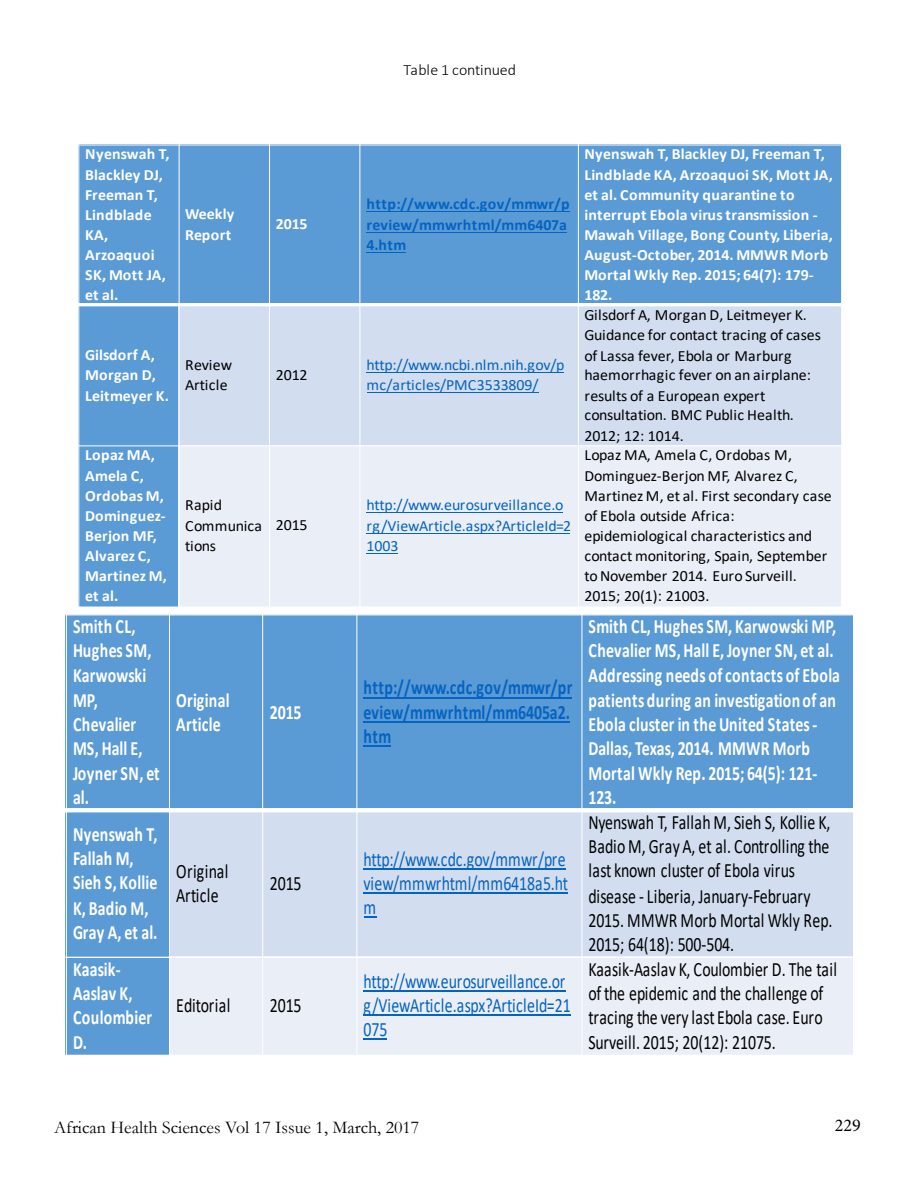
<style>
.page{position:relative;width:918px;height:1188px;background:#fff}
.page>*{position:absolute;margin:0;border:0;box-sizing:border-box;transform-origin:0 0}
.t1{font:700 20.4px/24.5px "Calibri";letter-spacing:.005em;color:#fff;scale:.78 1}
.t2{font:20.4px/24.5px "Calibri";color:#000;scale:.78 1}
.t3{font:20.4px/24.2px "Calibri";letter-spacing:-.005em;color:#0563c1;text-align:justify;scale:.78 1}
.t4{font:700 20.4px/24.2px "Calibri";letter-spacing:.005em;color:#0563c1;text-align:justify;scale:.78 1}
.t5{font:20.4px/24.2px "Calibri";letter-spacing:.02em;color:#000;scale:.78 1}
.t6{font:18px "Garamond";color:#000}
.t7{font:18px "Minion Pro";color:#000}
.t8{font:15.6px/20.1px "Calibri";color:#000}
.t9{font:700 15.6px/20.1px "Calibri";letter-spacing:.005em;color:#fff}
.t10{font:15.6px/20.5px "Calibri";letter-spacing:-.005em;color:#0563c1}
.t11{font:700 15.6px/20.5px "Calibri";letter-spacing:.005em;color:#0563c1}
.t12{font:300 15.6px "Calibri";letter-spacing:-.02em;color:#000}
</style>
<div class="page">
<div style="left:78px;top:145px;width:101px;height:160px;background:#5b9bd5"></div>
<div style="left:179px;top:145px;width:90px;height:160px;background:#5b9bd5"></div>
<div style="left:269px;top:145px;width:90px;height:160px;background:#5b9bd5"></div>
<div style="left:359px;top:145px;width:219px;height:160px;background:#5b9bd5"></div>
<div style="left:578px;top:145px;width:263px;height:160px;background:#5b9bd5"></div>
<div style="left:78px;top:305px;width:101px;height:140px;background:#5b9bd5"></div>
<div style="left:179px;top:305px;width:90px;height:140px;background:#d2deef"></div>
<div style="left:269px;top:305px;width:90px;height:140px;background:#d2deef"></div>
<div style="left:359px;top:305px;width:219px;height:140px;background:#d2deef"></div>
<div style="left:578px;top:305px;width:263px;height:140px;background:#d2deef"></div>
<div style="left:78px;top:445px;width:101px;height:162px;background:#5b9bd5"></div>
<div style="left:179px;top:445px;width:90px;height:162px;background:#eaeff7"></div>
<div style="left:269px;top:445px;width:90px;height:162px;background:#eaeff7"></div>
<div style="left:359px;top:445px;width:219px;height:162px;background:#eaeff7"></div>
<div style="left:578px;top:445px;width:263px;height:162px;background:#eaeff7"></div>
<hr style="left:179px;top:144px;width:1px;height:463px;background:#fff">
<hr style="left:269px;top:144px;width:1px;height:463px;background:#fff">
<hr style="left:359px;top:144px;width:1px;height:463px;background:#fff">
<hr style="left:578px;top:144px;width:1px;height:463px;background:#fff">
<hr style="left:77px;top:303px;width:764px;height:3px;background:#fff">
<hr style="left:78px;top:445px;width:764px;height:1px;background:#fff">
<hr style="left:78px;top:144px;width:1px;height:463px;background:#fff">
<hr style="left:78px;top:145px;width:764px;height:1px;background:#fff">
<hr style="left:367px;top:211px;width:203px;height:1px;background:#0563c1">
<hr style="left:367px;top:232px;width:200px;height:1px;background:#0563c1">
<hr style="left:367px;top:252px;width:39px;height:1px;background:#0563c1">
<hr style="left:367px;top:372px;width:197px;height:1px;background:#0563c1">
<hr style="left:367px;top:392px;width:171px;height:1px;background:#0563c1">
<hr style="left:367px;top:512px;width:196px;height:1px;background:#0563c1">
<hr style="left:367px;top:533px;width:203px;height:1px;background:#0563c1">
<hr style="left:367px;top:553px;width:31px;height:1px;background:#0563c1">
<div style="left:66px;top:614px;width:103px;height:196px;background:#5b9bd5"></div>
<div style="left:169px;top:614px;width:93px;height:196px;background:#5b9bd5"></div>
<div style="left:262px;top:614px;width:94px;height:196px;background:#5b9bd5"></div>
<div style="left:356px;top:614px;width:225px;height:196px;background:#5b9bd5"></div>
<div style="left:581px;top:614px;width:272px;height:196px;background:#5b9bd5"></div>
<div style="left:66px;top:810px;width:103px;height:147px;background:#5b9bd5"></div>
<div style="left:169px;top:810px;width:93px;height:147px;background:#d2deef"></div>
<div style="left:262px;top:810px;width:94px;height:147px;background:#d2deef"></div>
<div style="left:356px;top:810px;width:225px;height:147px;background:#d2deef"></div>
<div style="left:581px;top:810px;width:272px;height:147px;background:#d2deef"></div>
<div style="left:66px;top:957px;width:103px;height:98px;background:#5b9bd5"></div>
<div style="left:169px;top:957px;width:93px;height:98px;background:#eaeff7"></div>
<div style="left:262px;top:957px;width:94px;height:98px;background:#eaeff7"></div>
<div style="left:356px;top:957px;width:225px;height:98px;background:#eaeff7"></div>
<div style="left:581px;top:957px;width:272px;height:98px;background:#eaeff7"></div>
<hr style="left:169px;top:614px;width:1px;height:441px;background:#fff">
<hr style="left:262px;top:614px;width:1px;height:441px;background:#fff">
<hr style="left:356px;top:614px;width:1px;height:441px;background:#fff">
<hr style="left:581px;top:614px;width:1px;height:441px;background:#fff">
<hr style="left:65px;top:808px;width:789px;height:4px;background:#fff">
<hr style="left:65px;top:957px;width:790px;height:1px;background:#fff">
<hr style="left:66px;top:614px;width:1px;height:441px;background:#fff">
<hr style="left:65px;top:614px;width:790px;height:1px;background:#fff">
<hr style="left:364px;top:697px;width:208px;height:1px;background:#0563c1">
<hr style="left:364px;top:721px;width:206px;height:1px;background:#0563c1">
<hr style="left:364px;top:745px;width:27px;height:2px;background:#0563c1">
<hr style="left:364px;top:868px;width:202px;height:1px;background:#0563c1">
<hr style="left:364px;top:892px;width:204px;height:2px;background:#0563c1">
<svg style="left:364px;top:916px;width:12px;height:2px"></svg>
<hr style="left:364px;top:990px;width:202px;height:2px;background:#0563c1">
<hr style="left:364px;top:1014px;width:207px;height:2px;background:#0563c1">
<svg style="left:364px;top:1039px;width:23px;height:1px"></svg>
<p class="t12" style="left:404px;top:60px;width:114px">Table 1 continued</p>
<p class="t9" style="left:85px;top:144px;width:86px">Nyenswah T,<br>Blackley DJ,<br>Freeman T,<br>Lindblade<br>KA,<br>Arzoaquoi<br>SK, Mott JA, et al.</p>
<p class="t9" style="left:185px;top:204px;width:51px;line-height:20.5px">Weekly<br>Report</p>
<p class="t9" style="left:276px;top:214px;width:33px">2015</p>
<p class="t11" style="left:367px;top:194px;width:205px">http://www.cdc.gov/mmwr/p review/mmwrhtml/mm6407a<br>4.htm</p>
<p class="t9" style="left:85px;top:344px;width:85px;line-height:20.5px">Gilsdorf A,<br>Morgan D,<br>Leitmeyer K.</p>
<p class="t8" style="left:185px;top:354px;width:49px;line-height:20.5px">Review<br>Article</p>
<p class="t8" style="left:276px;top:364px;width:33px">2012</p>
<p class="t10" style="left:367px;top:354px;width:200px">http://www.ncbi.nlm.nih.gov/p mc/articles/PMC3533809/</p>
<p class="t9" style="left:85px;top:445px;width:83px">Lopaz MA,<br>Amela C,<br>Ordobas M,<br>Dominguez-<br>Berjon MF,<br>Alvarez C,<br>Martinez M, et al.</p>
<h1 class="t1" style="left:73px;top:614px;width:113px">Smith CL,<br>Hughes SM,<br>Karwowski<br>MP,<br>Chevalier<br>MS, Hall E,<br>Joyner SN, et al.</h1>
<h1 class="t1" style="left:73px;top:822px;width:110px">Nyenswah T,<br>Fallah M,<br>Sieh S, Kollie<br>K, Badio M,<br>Gray A, et al.</h1>
<p class="t8" style="left:185px;top:495px;width:79px;line-height:20.5px">Rapid<br>Communica tions</p>
<p class="t8" style="left:276px;top:515px;width:33px">2015</p>
<h1 class="t1" style="left:176px;top:687px;width:70px">Original<br>Article</h1>
<h1 class="t1" style="left:270px;top:700px;width:42px">2015</h1>
<h1 class="t5" style="left:176px;top:858px;width:68px">Original<br>Article</h1>
<h1 class="t2" style="left:270px;top:870px;width:42px">2015</h1>
<p class="t10" style="left:367px;top:495px;width:206px">http://www.eurosurveillance.o rg/ViewArticle.aspx?ArticleId=2<br>1003</p>
<h1 class="t4" style="left:364px;top:675px;width:269px">http://www.cdc.gov/mmwr/pr eview/mmwrhtml/mm6405a2. htm</h1>
<h1 class="t3" style="left:364px;top:846px;width:264px">http://www.cdc.gov/mmwr/pre view/mmwrhtml/mm6418a5.ht m</h1>
<p class="t9" style="left:584px;top:144px;width:250px">Nyenswah T, Blackley DJ, Freeman T,<br>Lindblade KA, Arzoaquoi SK, Mott JA, et al. Community quarantine to interrupt Ebola virus transmission -<br>Mawah Village, Bong County, Liberia,<br>August-October, 2014. MMWR Morb<br>Mortal Wkly Rep. 2015; 64(7): 179-<br>182.</p>
<p class="t8" style="left:584px;top:304px;width:238px">Gilsdorf A, Morgan D, Leitmeyer K.<br>Guidance for contact tracing of cases of Lassa fever, Ebola or Marburg haemorrhagic fever on an airplane: results of a European expert consultation. BMC Public Health.<br>2012; 12: 1014.</p>
<p class="t8" style="left:584px;top:445px;width:249px">Lopaz MA, Amela C, Ordobas M,<br>Dominguez-Berjon MF, Alvarez C,<br>Martinez M, et al. First secondary case of Ebola outside Africa: epidemiological characteristics and contact monitoring, Spain, September to November 2014. Euro Surveill.<br>2015; 20(1): 21003.</p>
<p class="t1" style="left:588px;top:614px;width:324px">Smith CL, Hughes SM, Karwowski MP,<br>Chevalier MS, Hall E, Joyner SN, et al.<br>Addressing needs of contacts of Ebola patients during an investigation of an<br>Ebola cluster in the United States -<br>Dallas, Texas, 2014. MMWR Morb<br>Mortal Wkly Rep. 2015; 64(5): 121-<br>123.</p>
<h1 class="t2" style="left:588px;top:809px;width:314px">Nyenswah T, Fallah M, Sieh S, Kollie K, Badio M, Gray A, et al. Controlling the last known cluster of Ebola virus disease - Liberia, January-February 2015. MMWR Morb Mortal Wkly Rep.<br>2015; 64(18): 500-504.</h1>
<h1 class="t1" style="left:73px;top:956px;width:103px">Kaasik-<br>Aaslav K,<br>Coulombier<br>D.</h1>
<h1 class="t2" style="left:176px;top:993px;width:71px">Editorial</h1>
<h1 class="t2" style="left:270px;top:993px;width:42px">2015</h1>
<h1 class="t3" style="left:364px;top:968px;width:267px;text-align:left">http://www.eurosurveillance.or g/ViewArticle.aspx?ArticleId=21<br>075</h1>
<h1 class="t2" style="left:588px;top:956px;width:320px">Kaasik-Aaslav K, Coulombier D. The tail of the epidemic and the challenge of tracing the very last Ebola case. Euro Surveill. 2015; 20(12): 21075.</h1>
<p class="t6" style="left:54px;top:1115px;width:367px">African Health Sciences Vol 17 Issue 1, March, 2017</p>
<p class="t7" style="left:835px;top:1114px;width:27px">229</p>
</div>
